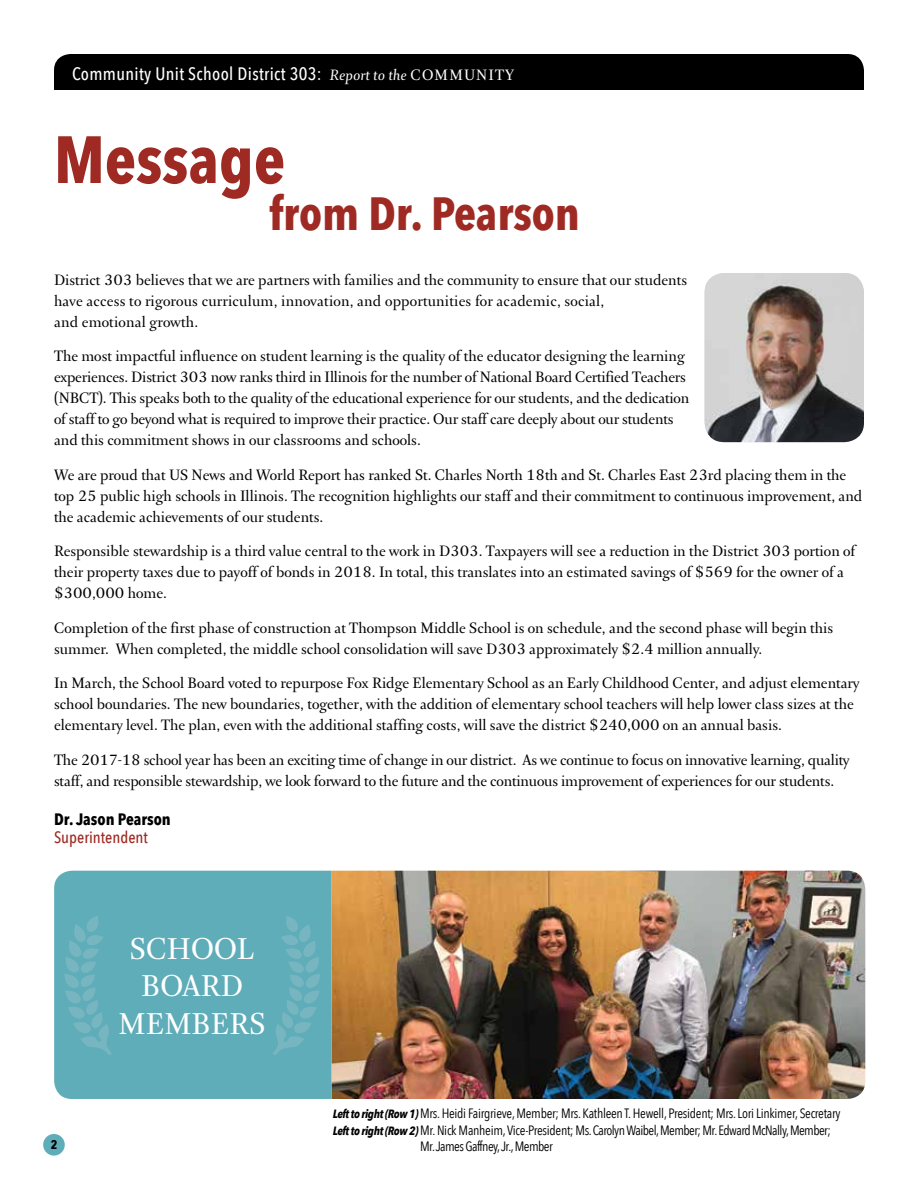
<style>
.page{position:relative;width:918px;height:1188px;background:#fff}
.page>*{position:absolute;margin:0;border:0;box-sizing:border-box;transform-origin:0 0}
.t1{font:700 66px "Avenir Next Condensed";color:#9e2a23}
.t2{font:700 46.5px "Avenir Next Condensed";color:#9e2a23}
.t3{font:36px/37.5px "Arnhem Fine";color:#fff;text-align:center}
.t4{font:18px/21px "Arnhem Fine";color:#000}
.t5{font:500 18px "Avenir Next Condensed";letter-spacing:.02em;color:#fff}
.t6{font:700 16.5px "Avenir Next Condensed";color:#000}
.t7{font:500 16.5px "Avenir Next Condensed";color:#9e2a23}
.t8{font:13.5px "Avenir Next Condensed";letter-spacing:-.04em;color:#000}
.t9{font:13.5px "Avenir Next Condensed";letter-spacing:-.02em;color:#000}
.t10{font:700 12.6px "Avenir Next Condensed";color:#000}
.s1{font-family:"Arnhem Fine";font-weight:400;font-style:italic}
.s2{font-family:"Arnhem Fine";font-weight:400}
.s3{font-weight:700;font-style:italic;font-size:12px}
</style>
<div class="page">
<div style="left:54px;top:54px;width:810px;height:36px;background:#000"></div>
<div style="left:43px;top:1134px;width:22px;height:22px;background:#5fadb9;border-radius:50%"></div>
<img style="left:705px;top:273px;width:159px;height:169px">
<img style="left:332px;top:871px;width:533px;height:228px">
<div style="left:54px;top:871px;width:278px;height:228px;background:#5fadb9"></div>
<svg style="left:64px;top:916px;width:48px;height:140px"></svg>
<svg style="left:272px;top:916px;width:48px;height:140px"></svg>
<p class="t5" style="left:72px;top:62px;width:444px">Community Unit School District 303: <span class="s1">Report to the</span> <span class="s2">COMMUNITY</span></p>
<h1 class="t1" style="left:54px;top:119px;width:233px">Message</h1>
<h2 class="t2" style="left:269px;top:185px;width:312px">from Dr. Pearson</h2>
<p class="t4" style="left:54px;top:270px;width:635px">District 303 believes that we are partners with families and the community to ensure that our students have access to rigorous curriculum, innovation, and opportunities for academic, social,<br>and emotional growth.</p>
<p class="t4" style="left:54px;top:346px;width:637px">The most impactful influence on student learning is the quality of the educator designing the learning experiences. District 303 now ranks third in Illinois for the number of National Board Certified Teachers (NBCT). This speaks both to the quality of the educational experience for our students, and the dedication of staff to go beyond what is required to improve their practice. Our staff care deeply about our students and this commitment shows in our classrooms and schools.</p>
<p class="t4" style="left:54px;top:465px;width:810px">We are proud that US News and World Report has ranked St. Charles North 18th and St. Charles East 23rd placing them in the top 25 public high schools in Illinois. The recognition highlights our staff and their commitment to continuous improvement, and the academic achievements of our students.</p>
<p class="t4" style="left:54px;top:541px;width:803px">Responsible stewardship is a third value central to the work in D303. Taxpayers will see a reduction in the District 303 portion of their property taxes due to payoff of bonds in 2018. In total, this translates into an estimated savings of $569 for the owner of a $300,000 home.</p>
<p class="t4" style="left:54px;top:618px;width:781px">Completion of the first phase of construction at Thompson Middle School is on schedule, and the second phase will begin this summer. When completed, the middle school consolidation will save D303 approximately $2.4 million annually.</p>
<p class="t4" style="left:54px;top:673px;width:807px">In March, the School Board voted to repurpose Fox Ridge Elementary School as an Early Childhood Center, and adjust elementary school boundaries. The new boundaries, together, with the addition of elementary school teachers will help lower class sizes at the elementary level. The plan, even with the additional staffing costs, will save the district $240,000 on an annual basis.</p>
<p class="t4" style="left:54px;top:750px;width:797px">The 2017-18 school year has been an exciting time of change in our district. As we continue to focus on innovative learning, quality staff, and responsible stewardship, we look forward to the future and the continuous improvement of experiences for our students.</p>
<p class="t6" style="left:54px;top:809px;width:118px">Dr. Jason Pearson</p>
<p class="t7" style="left:54px;top:827px;width:95px">Superintendent</p>
<p class="t10" style="left:51px;top:1137px;width:8px">2</p>
<h3 class="t3" style="left:119px;top:931px;width:148px">SCHOOL<br>BOARD<br>MEMBERS</h3>
<p class="t9" style="left:333px;top:1102px;width:509px"><span class="s3">Left to right (Row 1)</span> Mrs. Heidi Fairgrieve, Member; Mrs. Kathleen T. Hewell, President; Mrs. Lori Linkimer, Secretary</p>
<p class="t8" style="left:333px;top:1118px;width:500px"><span class="s3">Left to right (Row 2)</span> Mr. Nick Manheim, Vice-President; Ms. Carolyn Waibel, Member; Mr. Edward McNally, Member;</p>
<p class="t8" style="left:420px;top:1135px;width:134px">Mr. James Gaffney, Jr., Member</p>
</div>
